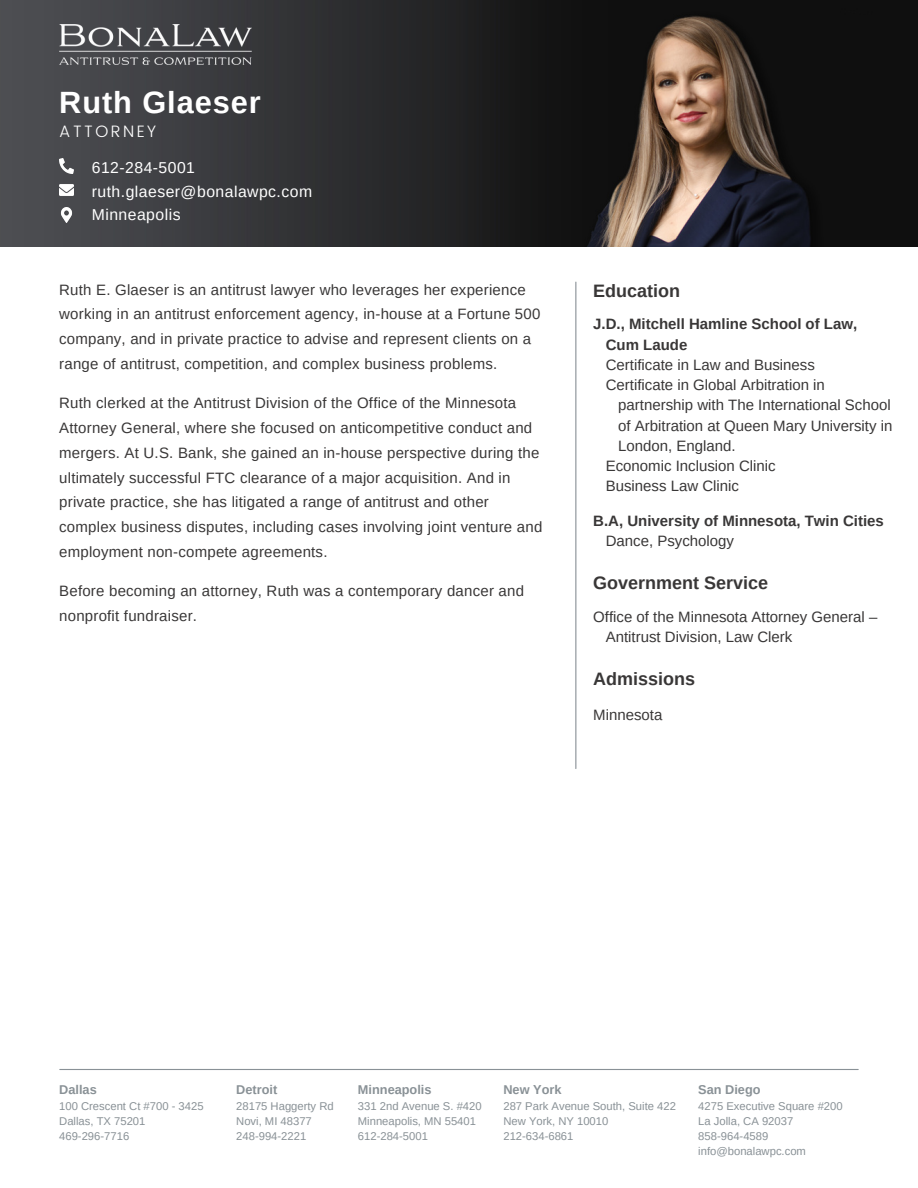
<style>
.page{position:relative;width:918px;height:1188px;background:#fff}
.page>*{position:absolute;margin:0;border:0;box-sizing:border-box;transform-origin:0 0}
.t1{font:700 30.75px "Arimo";letter-spacing:.03em;color:#fff}
.t2{font:700 18px "Arimo";color:#393737}
.t3{font:300 16.5px "Poppins";letter-spacing:.15em;color:#fff}
.t4{font:15.75px/23.7px "Arimo";letter-spacing:.03em;color:#fff}
.t5{font:15px/24.8px "Arimo";letter-spacing:.015em;color:#393737}
.t6{font:700 15px/20.2px "Arimo";color:#393737}
.t7{font:700 12.75px "Arimo";color:#899196}
.t8{font:11.25px "Arimo";color:#899196}
.s1{font-weight:400}
</style>
<div class="page">
<img style="left:0;top:0;width:918px;height:246px">
<img style="left:59px;top:24px;width:193px;height:41px">
<img style="left:59px;top:159px;width:15px;height:14px">
<img style="left:59px;top:208px;width:15px;height:14px">
<img style="left:59px;top:183px;width:15px;height:14px">
<hr style="left:575px;top:282px;width:1px;height:487px;background:#899196">
<hr style="left:60px;top:1069px;width:798px;height:1px;background:#899196">
<h1 class="t1" style="left:59px;top:85px;width:203px">Ruth Glaeser</h1>
<p class="t3" style="left:59px;top:121px;width:98px">ATTORNEY</p>
<p class="t4" style="left:92px;top:156px;width:222px">612-284-5001 ruth.glaeser@bonalawpc.com<br>Minneapolis</p>
<p class="t5" style="left:59px;top:277px;width:483px">Ruth E. Glaeser is an antitrust lawyer who leverages her experience working in an antitrust enforcement agency, in-house at a Fortune 500 company, and in private practice to advise and represent clients on a range of antitrust, competition, and complex business problems.</p>
<p class="t5" style="left:59px;top:391px;width:485px">Ruth clerked at the Antitrust Division of the Office of the Minnesota Attorney General, where she focused on anticompetitive conduct and mergers. At U.S. Bank, she gained an in-house perspective during the ultimately successful FTC clearance of a major acquisition. And in private practice, she has litigated a range of antitrust and other complex business disputes, including cases involving joint venture and employment non-compete agreements.</p>
<p class="t5" style="left:59px;top:579px;width:466px">Before becoming an attorney, Ruth was a contemporary dancer and nonprofit fundraiser.</p>
<p class="t2" style="left:593px;top:280px;width:88px">Education</p>
<p class="t6" style="left:593px;top:314px;width:266px">J.D., Mitchell Hamline School of Law,</p>
<p class="t6" style="left:606px;top:334px;width:83px">Cum Laude</p>
<p class="t5" style="left:606px;top:352px;width:211px">Certificate in Law and Business</p>
<p class="t5" style="left:606px;top:372px;width:221px">Certificate in Global Arbitration in</p>
<p class="t5" style="left:618px;top:393px;width:274px">partnership with The International School</p>
<p class="t5" style="left:618px;top:413px;width:276px">of Arbitration at Queen Mary University in</p>
<p class="t5" style="left:606px;top:435px;width:172px;line-height:20.2px;text-indent:12px">London, England.<br>Economic Inclusion Clinic<br>Business Law Clinic</p>
<p class="t6" style="left:606px;top:511px;width:280px;text-indent:-12px">B.A, University of Minnesota, Twin Cities<br><span class="s1">Dance, Psychology</span></p>
<p class="t2" style="left:593px;top:573px;width:176px">Government Service</p>
<p class="t5" style="left:606px;top:606px;width:273px;line-height:20.2px;text-indent:-12px">Office of the Minnesota Attorney General –<br>Antitrust Division, Law Clerk</p>
<p class="t2" style="left:593px;top:668px;width:103px">Admissions</p>
<p class="t5" style="left:593px;top:702px;width:71px">Minnesota</p>
<h3 class="t7" style="left:59px;top:1082px;width:39px">Dallas</h3>
<h3 class="t8" style="left:59px;top:1100px;width:146px">100 Crescent Ct #700 - 3425</h3>
<h3 class="t8" style="left:59px;top:1115px;width:88px">Dallas, TX 75201</h3>
<h3 class="t8" style="left:59px;top:1130px;width:72px">469-296-7716</h3>
<h2 class="t7" style="left:236px;top:1082px;width:43px">Detroit</h2>
<h3 class="t8" style="left:236px;top:1100px;width:99px">28175 Haggerty Rd</h3>
<h3 class="t8" style="left:236px;top:1115px;width:77px">Novi, MI 48377</h3>
<h2 class="t8" style="left:236px;top:1130px;width:72px">248-994-2221</h2>
<h3 class="t7" style="left:358px;top:1082px;width:75px">Minneapolis</h3>
<h2 class="t8" style="left:358px;top:1100px;width:125px">331 2nd Avenue S. #420</h2>
<h3 class="t8" style="left:358px;top:1115px;width:120px">Minneapolis, MN 55401</h3>
<p class="t8" style="left:358px;top:1130px;width:72px">612-284-5001</p>
<p class="t7" style="left:503px;top:1082px;width:60px">New York</p>
<p class="t8" style="left:503px;top:1100px;width:174px">287 Park Avenue South, Suite 422</p>
<p class="t8" style="left:503px;top:1115px;width:106px">New York, NY 10010</p>
<p class="t8" style="left:503px;top:1130px;width:72px">212-634-6861</p>
<p class="t7" style="left:698px;top:1082px;width:64px">San Diego</p>
<p class="t8" style="left:698px;top:1100px;width:146px">4275 Executive Square #200</p>
<p class="t8" style="left:698px;top:1115px;width:96px">La Jolla, CA 92037</p>
<p class="t8" style="left:698px;top:1130px;width:72px">858-964-4589</p>
<p class="t8" style="left:698px;top:1145px;width:109px">info@bonalawpc.com</p>
</div>
